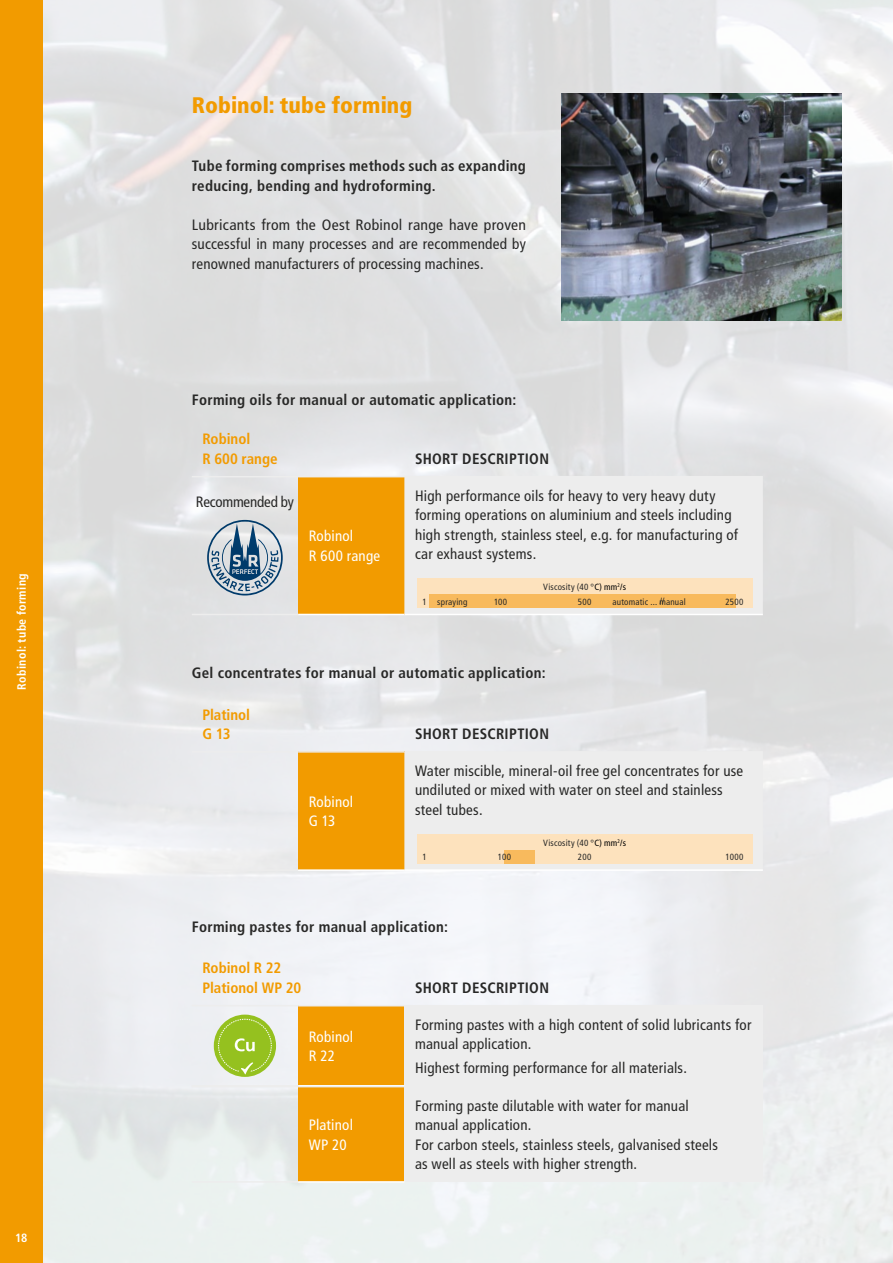
<style>
.page{position:relative;width:893px;height:1263px;background:#fff}
.page>*{position:absolute;margin:0;border:0;box-sizing:border-box;transform-origin:0 0}
.t1{font:900 condensed 22.5px "Frutiger LT Pro";color:#f29b00}
.t2{font:condensed 15px/19.5px "Frutiger LT Pro";letter-spacing:.015em;color:#282827}
.t3{font:700 condensed 15px/19.5px "Frutiger LT Pro";letter-spacing:.02em;color:#282827}
.t4{font:condensed 15px/19.5px "Frutiger LT Pro";letter-spacing:.015em;color:#282827;text-align:justify;scale:1.05 1}
.t5{font:700 condensed 15px/19.5px "Frutiger LT Pro";letter-spacing:-.005em;color:#f29b00}
.t6{font:condensed 15px/19.5px "Frutiger LT Pro";letter-spacing:.015em;color:#fff}
.t7{font:condensed 15px "Frutiger LT Pro";letter-spacing:-.015em;color:#282827}
.t8{font:700 condensed 12px "Frutiger LT Pro";letter-spacing:.03em;color:#fff}
.t9{font:condensed 9px "Frutiger LT Pro";letter-spacing:.02em;color:#282827}
.s1{color:#000}
</style>
<div class="page">
<img style="left:43px;top:0;width:850px;height:1263px">
<div style="left:0;top:0;width:43px;height:1263px;background:#f29b00"></div>
<div style="left:298px;top:477px;width:106px;height:137px;background:#f29b00"></div>
<div style="left:404px;top:477px;width:359px;height:137px;background:#ededed"></div>
<hr style="left:192px;top:614px;width:106px;height:1px;background:#ededed">
<hr style="left:298px;top:614px;width:106px;height:1px;background:#fff">
<hr style="left:192px;top:476px;width:106px;height:1px;background:#ededed">
<hr style="left:298px;top:476px;width:106px;height:1px;background:#ededed">
<hr style="left:404px;top:476px;width:359px;height:1px;background:#ededed">
<hr style="left:404px;top:614px;width:359px;height:1px;background:#fff">
<svg style="left:207px;top:520px;width:76px;height:75px"></svg>
<div style="left:417px;top:578px;width:335px;height:30px;background:#fde2bd"></div>
<div style="left:429px;top:594px;width:140px;height:14px;background:#f8ba5d"></div>
<div style="left:560px;top:594px;width:176px;height:14px;background:#f8ba5d"></div>
<div style="left:298px;top:752px;width:106px;height:118px;background:#f29b00"></div>
<div style="left:404px;top:752px;width:359px;height:117px;background:#ededed"></div>
<hr style="left:192px;top:869px;width:106px;height:2px;background:#ededed">
<hr style="left:298px;top:869px;width:106px;height:2px;background:#fff">
<hr style="left:192px;top:751px;width:106px;height:1px;background:#ededed">
<hr style="left:298px;top:751px;width:106px;height:1px;background:#ededed">
<hr style="left:404px;top:751px;width:359px;height:1px;background:#ededed">
<hr style="left:404px;top:869px;width:359px;height:2px;background:#fff">
<div style="left:417px;top:834px;width:335px;height:29px;background:#fde2bd"></div>
<div style="left:505px;top:850px;width:30px;height:13px;background:#f8ba5d"></div>
<div style="left:298px;top:1006px;width:106px;height:80px;background:#f29b00"></div>
<div style="left:404px;top:1006px;width:359px;height:80px;background:#ededed"></div>
<hr style="left:192px;top:1005px;width:106px;height:1px;background:#ededed">
<hr style="left:298px;top:1005px;width:106px;height:1px;background:#ededed">
<hr style="left:404px;top:1005px;width:359px;height:1px;background:#ededed">
<hr style="left:192px;top:1085px;width:106px;height:1px;background:#ededed">
<hr style="left:298px;top:1085px;width:106px;height:1px;background:#fff">
<svg style="left:214px;top:1014px;width:62px;height:63px"></svg>
<svg style="left:218px;top:1019px;width:54px;height:55px"></svg>
<img style="left:562px;top:93px;width:280px;height:228px">
<div style="left:298px;top:1086px;width:106px;height:96px;background:#f29b00"></div>
<div style="left:404px;top:1086px;width:359px;height:96px;background:#ededed"></div>
<hr style="left:192px;top:1086px;width:106px;height:1px;background:#ededed">
<hr style="left:298px;top:1086px;width:106px;height:1px;background:#ededed">
<hr style="left:192px;top:1181px;width:106px;height:2px;background:#ededed">
<hr style="left:298px;top:1181px;width:106px;height:2px;background:#fff">
<p class="t8" style="left:14px;top:690px;width:118px;rotate:-90deg">Robinol: tube forming</p>
<p class="t8" style="left:15px;top:1230px;width:14px">18</p>
<h1 class="t1" style="left:192px;top:91px;width:222px">Robinol: tube forming</h1>
<p class="t3" style="left:192px;top:156px;width:336px">Tube forming comprises methods such as expanding reducing, bending and hydroforming.</p>
<p class="t4" style="left:192px;top:215px;width:320px">Lubricants from the Oest Robinol range have proven successful in many processes and are recommended by renowned manufacturers of processing machines.</p>
<p class="t3" style="left:192px;top:390px;width:326px">Forming oils for manual or automatic application:</p>
<p class="t5" style="left:202px;top:429px;width:77px">Robinol<br>R 600 range</p>
<p class="t7" style="left:196px;top:493px;width:100px">Recommended by</p>
<p class="t6" style="left:309px;top:527px;width:73px">Robinol<br>R 600 range</p>
<p class="t3" style="left:415px;top:449px;width:136px">SHORT DESCRIPTION</p>
<p class="t2" style="left:415px;top:486px;width:324px">High performance oils for heavy to very heavy duty forming operations on aluminium and steels including high strength, stainless steel, e.g. for manufacturing of car exhaust systems.</p>
<p class="t9" style="left:543px;top:582px;width:84px">Viscosity (40 °<span class="s1">C) mm</span><sup>2</sup><span class="s1">/s</span></p>
<p class="t9" style="left:422px;top:596px;width:47px">1 spraying</p>
<p class="t9" style="left:494px;top:596px;width:15px">100</p>
<p class="t9" style="left:578px;top:596px;width:15px">500</p>
<p class="t9" style="left:612px;top:596px;width:75px">automatic ... manual</p>
<p class="t9" style="left:726px;top:596px;width:19px">2500</p>
<p class="t9" style="left:660px;top:596px;width:6px">//</p>
<p class="t3" style="left:192px;top:663px;width:355px">Gel concentrates for manual or automatic application:</p>
<p class="t5" style="left:202px;top:705px;width:49px">Platinol<br>G 13</p>
<p class="t6" style="left:309px;top:792px;width:46px">Robinol<br>G 13</p>
<p class="t3" style="left:415px;top:724px;width:136px">SHORT DESCRIPTION</p>
<p class="t2" style="left:415px;top:761px;width:330px">Water miscible, mineral-oil free gel concentrates for use undiluted or mixed with water on steel and stainless steel tubes.</p>
<p class="t9" style="left:543px;top:837px;width:84px">Viscosity (40 °<span class="s1">C) mm</span><sup>2</sup><span class="s1">/s</span></p>
<p class="t9" style="left:422px;top:852px;width:6px">1</p>
<p class="t9" style="left:498px;top:851px;width:15px">100</p>
<p class="t9" style="left:578px;top:852px;width:15px">200</p>
<p class="t9" style="left:726px;top:852px;width:19px">1000</p>
<p class="t3" style="left:192px;top:917px;width:258px">Forming pastes for manual application:</p>
<p class="t5" style="left:202px;top:958px;width:100px">Robinol R 22<br>Plationol WP 20</p>
<p class="t6" style="left:309px;top:1027px;width:46px">Robinol<br>R 22</p>
<p class="t6" style="left:309px;top:1115px;width:46px">Platinol<br>WP 20</p>
<p class="t3" style="left:415px;top:978px;width:136px">SHORT DESCRIPTION</p>
<p class="t2" style="left:415px;top:1015px;width:338px">Forming pastes with a high content of solid lubricants for manual application.</p>
<p class="t2" style="left:415px;top:1058px;width:274px">Highest forming performance for all materials.</p>
<p class="t2" style="left:415px;top:1096px;width:304px">Forming paste dilutable with water for manual manual application.<br>For carbon steels, stainless steels, galvanised steels as well as steels with higher strength.</p>
</div>
